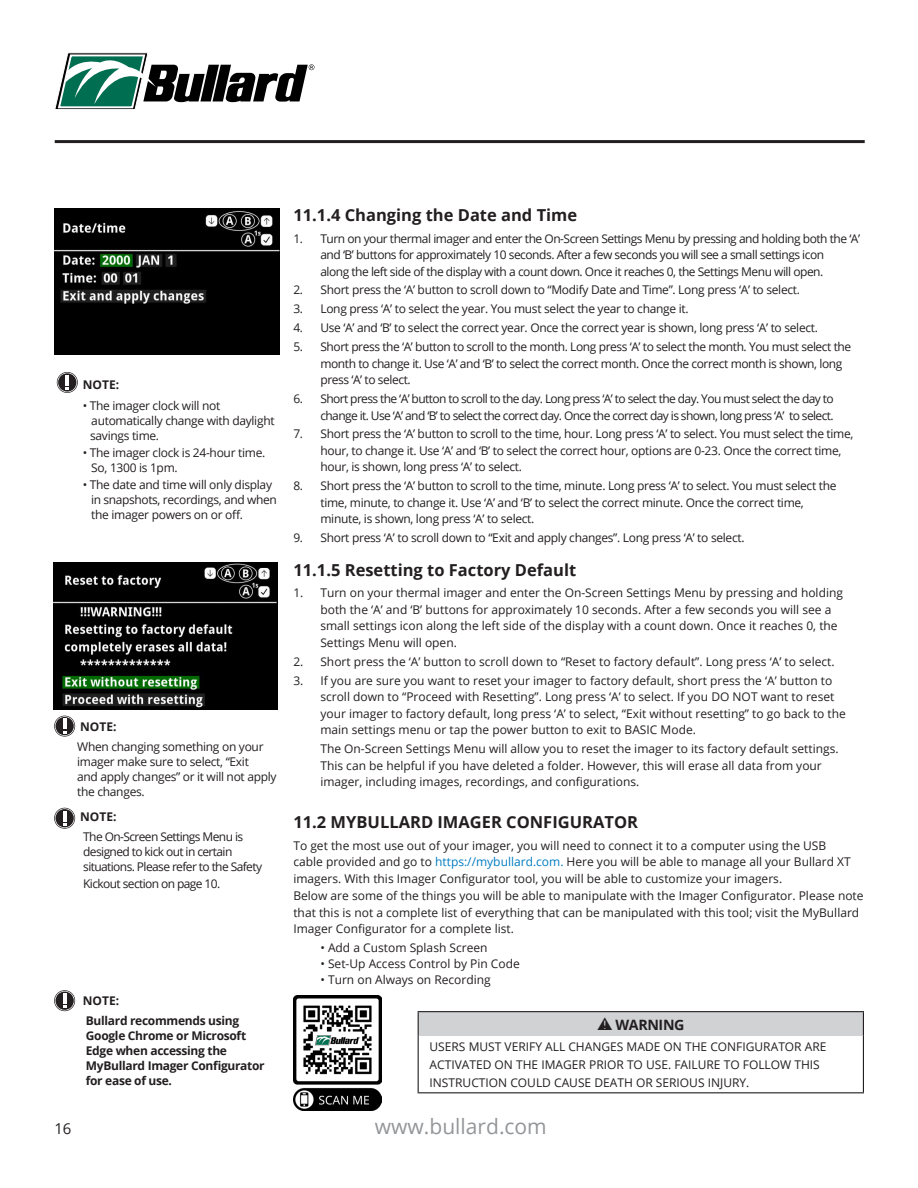
<style>
.page{position:relative;width:918px;height:1188px;background:#fff}
.page>*{position:absolute;margin:0;border:0;box-sizing:border-box;transform-origin:0 0}
.t1{font:21px "Open Sans";color:#939598}
.t2{font:700 16.5px "Open Sans";color:#231f20}
.t3{font:15px "Open Sans";color:#231f20}
.t4{font:700 14.25px "Open Sans";letter-spacing:-.025em;color:#231f20}
.t5{font:12px/16.5px "Open Sans";color:#231f20}
.t6{font:12px/15px "Open Sans";letter-spacing:-.025em;color:#231f20}
.t7{font:12px/15px "Open Sans";letter-spacing:-.05em;color:#231f20}
.t8{font:700 12px/15px "Open Sans";letter-spacing:-.025em;color:#231f20}
.s1{color:#007cc2}
</style>
<div class="page">
<svg style="left:57px;top:372px;width:21px;height:21px"></svg>
<hr style="left:55px;top:140px;width:810px;height:3px;background:#231f20">
<svg style="left:55px;top:52px;width:259px;height:58px"></svg>
<img style="left:55px;top:208px;width:225px;height:147px">
<svg style="left:54px;top:716px;width:21px;height:21px"></svg>
<svg style="left:54px;top:808px;width:21px;height:21px"></svg>
<img style="left:53px;top:563px;width:225px;height:147px">
<div style="left:418px;top:1012px;width:445px;height:24px;background:#d1d2d4"></div>
<hr style="left:418px;top:1011px;width:446px;height:1px;background:#231f20">
<svg style="left:418px;top:1012px;width:1px;height:24px"></svg>
<svg style="left:863px;top:1012px;width:1px;height:24px"></svg>
<hr style="left:418px;top:1036px;width:1px;height:56px;background:#231f20">
<hr style="left:863px;top:1036px;width:1px;height:56px;background:#231f20">
<hr style="left:418px;top:1092px;width:446px;height:1px;background:#231f20">
<img style="left:293px;top:996px;width:89px;height:114px">
<svg style="left:54px;top:990px;width:21px;height:21px"></svg>
<p class="t8" style="left:83px;top:377px;width:38px">NOTE:</p>
<p class="t6" style="left:90px;top:398px;width:186px;text-indent:-7px">• The imager clock will not automatically change with daylight savings time.</p>
<p class="t6" style="left:91px;top:445px;width:175px;text-indent:-8px">• The imager clock is 24-hour time.<br>So, 1300 is 1pm.</p>
<p class="t6" style="left:91px;top:477px;width:187px;text-indent:-8px">• The date and time will only display in snapshots, recordings, and when the imager powers on or off.</p>
<p class="t8" style="left:80px;top:719px;width:38px">NOTE:</p>
<p class="t6" style="left:77px;top:739px;width:201px">When changing something on your imager make sure to select, “Exit<br>and apply changes” or it will not apply the changes.</p>
<p class="t8" style="left:80px;top:809px;width:38px">NOTE:</p>
<p class="t7" style="left:83px;top:829px;width:180px">The On-Screen Settings Menu is designed to kick out in certain situations. Please refer to the Safety</p>
<p class="t7" style="left:83px;top:876px;width:139px">Kickout section on page 10.</p>
<p class="t8" style="left:83px;top:993px;width:38px">NOTE:</p>
<p class="t8" style="left:86px;top:1013px;width:180px">Bullard recommends using<br>Google Chrome or Microsoft<br>Edge when accessing the<br>MyBullard Imager Configurator for ease of use.</p>
<p class="t2" style="left:293px;top:203px;width:285px">11.1.4 Changing the Date and Time</p>
<p class="t6" style="left:320px;top:230px;width:541px;line-height:16.5px;text-indent:-27px">1. Turn on your thermal imager and enter the On-Screen Settings Menu by pressing and holding both the ‘A’ and ‘B’ buttons for approximately 10 seconds. After a few seconds you will see a small settings icon<br>along the left side of the display with a count down. Once it reaches 0, the Settings Menu will open.</p>
<p class="t6" style="left:293px;top:282px;width:508px">2. Short press the ‘A’ button to scroll down to “Modify Date and Time”. Long press ‘A’ to select.</p>
<p class="t6" style="left:293px;top:301px;width:397px">3. Long press ‘A’ to select the year. You must select the year to change it.</p>
<p class="t6" style="left:293px;top:320px;width:526px">4. Use ‘A’ and ‘B’ to select the correct year. Once the correct year is shown, long press ‘A’ to select.</p>
<p class="t6" style="left:320px;top:338px;width:532px;line-height:16.5px;text-indent:-27px">5. Short press the ‘A’ button to scroll to the month. Long press ‘A’ to select the month. You must select the month to change it. Use ‘A’ and ‘B’ to select the correct month. Once the correct month is shown, long press ‘A’ to select.</p>
<p class="t7" style="left:293px;top:390px;width:542px;line-height:16.5px;text-align:right">6. Short press the ‘A’ button to scroll to the day. Long press ‘A’ to select the day. You must select the day to change it. Use ‘A’ and ‘B’ to select the correct day. Once the correct day is shown, long press ‘A’ to select.</p>
<p class="t6" style="left:320px;top:426px;width:535px;line-height:16.5px;text-indent:-27px">7. Short press the ‘A’ button to scroll to the time, hour. Long press ‘A’ to select. You must select the time, hour, to change it. Use ‘A’ and ‘B’ to select the correct hour, options are 0-23. Once the correct time, hour, is shown, long press ‘A’ to select.</p>
<p class="t6" style="left:320px;top:477px;width:518px;line-height:16.5px;text-indent:-27px">8. Short press the ‘A’ button to scroll to the time, minute. Long press ‘A’ to select. You must select the time, minute, to change it. Use ‘A’ and ‘B’ to select the correct minute. Once the correct time, minute, is shown, long press ‘A’ to select.</p>
<p class="t6" style="left:293px;top:530px;width:453px">9. Short press ‘A’ to scroll down to “Exit and apply changes”. Long press ‘A’ to select.</p>
<p class="t2" style="left:293px;top:558px;width:284px">11.1.5 Resetting to Factory Default</p>
<p class="t5" style="left:320px;top:585px;width:524px;text-indent:-27px">1. Turn on your thermal imager and enter the On-Screen Settings Menu by pressing and holding both the ‘A’ and ‘B’ buttons for approximately 10 seconds. After a few seconds you will see a small settings icon along the left side of the display with a count down. Once it reaches 0, the Settings Menu will open.</p>
<p class="t5" style="left:293px;top:653px;width:543px">2. Short press the ‘A’ button to scroll down to “Reset to factory default”. Long press ‘A’ to select.</p>
<p class="t5" style="left:320px;top:672px;width:527px;text-indent:-27px">3. If you are sure you want to reset your imager to factory default, short press the ‘A’ button to scroll down to “Proceed with Resetting”. Long press ‘A’ to select. If you DO NOT want to reset your imager to factory default, long press ‘A’ to select, “Exit without resetting” to go back to the main settings menu or tap the power button to exit to BASIC Mode.</p>
<p class="t5" style="left:320px;top:740px;width:520px">The On-Screen Settings Menu will allow you to reset the imager to its factory default settings.<br>This can be helpful if you have deleted a folder. However, this will erase all data from your imager, including images, recordings, and configurations.</p>
<p class="t2" style="left:293px;top:810px;width:346px">11.2 MYBULLARD IMAGER CONFIGURATOR</p>
<p class="t5" style="left:293px;top:837px;width:559px">To get the most use out of your imager, you will need to connect it to a computer using the USB cable provided and go to <span class="s1">https://mybullard.com.</span> Here you will be able to manage all your Bullard XT imagers. With this Imager Configurator tool, you will be able to customize your imagers.</p>
<p class="t5" style="left:293px;top:887px;width:572px">Below are some of the things you will be able to manipulate with the Imager Configurator. Please note that this is not a complete list of everything that can be manipulated with this tool; visit the MyBullard<br>Imager Configurator for a complete list.</p>
<p class="t5" style="left:320px;top:939px;width:169px">• Add a Custom Splash Screen</p>
<p class="t5" style="left:320px;top:955px;width:201px">• Set-Up Access Control by Pin Code</p>
<p class="t5" style="left:320px;top:971px;width:172px">• Turn on Always on Recording</p>
<p class="t4" style="left:615px;top:1014px;width:71px">WARNING</p>
<p class="t5" style="left:430px;top:1037px;width:398px;line-height:18px">USERS MUST VERIFY ALL CHANGES MADE ON THE CONFIGURATOR ARE<br>ACTIVATED ON THE IMAGER PRIOR TO USE. FAILURE TO FOLLOW THIS<br>INSTRUCTION COULD CAUSE DEATH OR SERIOUS INJURY.</p>
<p class="t3" style="left:54px;top:1118px;width:19px">16</p>
<p class="t1" style="left:375px;top:1112px;width:173px">www.bullard.com</p>
</div>
